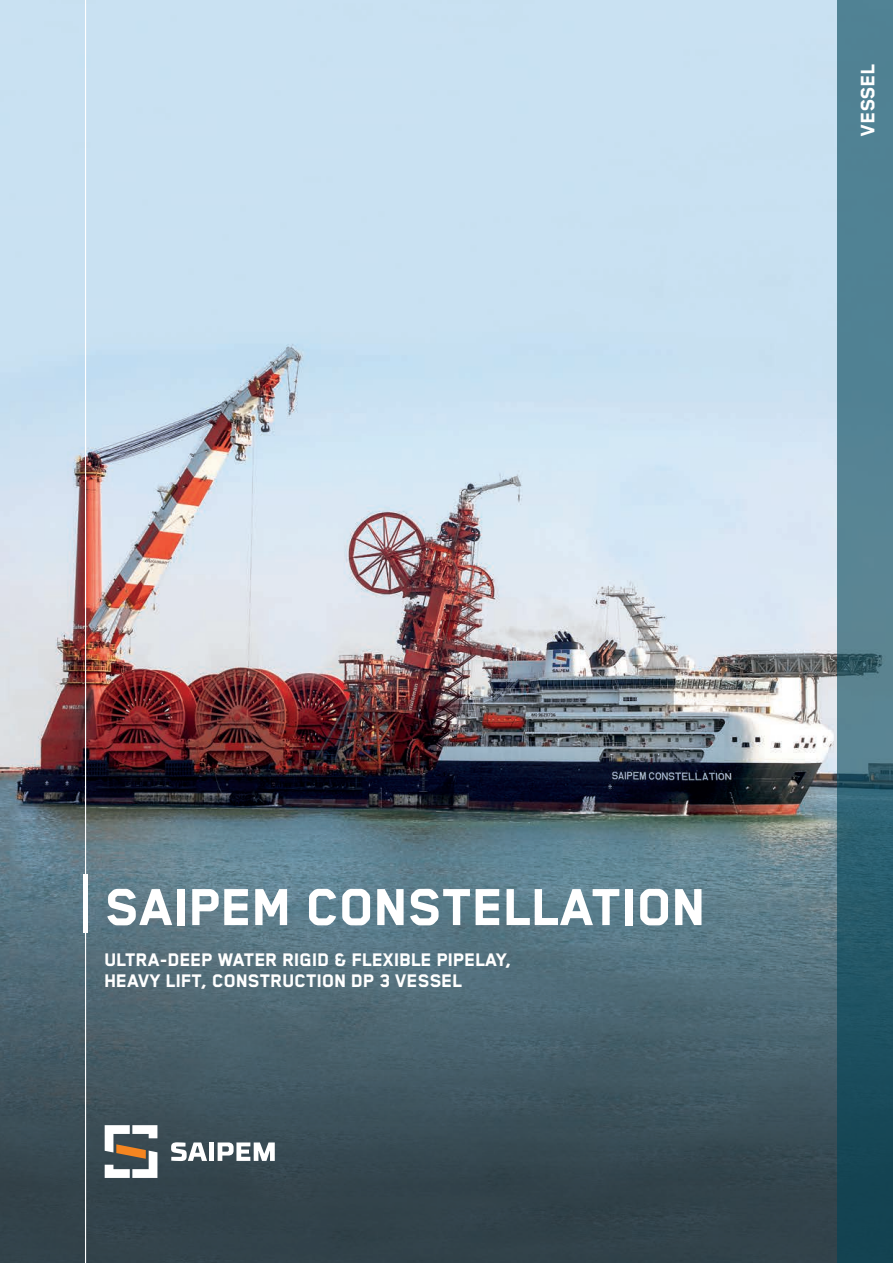
<style>
.page{position:relative;width:893px;height:1263px;background:#fff}
.page>*{position:absolute;margin:0;border:0;box-sizing:border-box;transform-origin:0 0}
.t1{font:800 60px "Blender Pro";color:#fff}
.t2{font:800 22.5px "Blender Pro";color:#fff}
.t3{font:800 21px/21px "Blender Pro";color:#fff}
</style>
<div class="page">
<img style="left:0;top:0;width:838px;height:789px">
<svg style="left:0;top:789px;width:838px;height:474px;background:#485f69"></svg>
<hr style="left:85px;top:0;width:1px;height:1263px;background:#fff">
<svg style="left:105px;top:1125px;width:52px;height:53px"></svg>
<svg style="left:171px;top:1142px;width:36px;height:19px"></svg>
<div style="left:209px;top:1142px;width:5px;height:19px;background:#fff"></div>
<svg style="left:218px;top:1142px;width:57px;height:19px"></svg>
<div style="left:83px;top:874px;width:5px;height:58px;background:#fff"></div>
<svg style="left:838px;top:0;width:55px;height:1263px;background:#3f6e7e"></svg>
<p class="t2" style="left:855px;top:136px;width:73px;rotate:-90deg">VESSEL</p>
<p class="t1" style="left:106px;top:875px;width:602px">SAIPEM CONSTELLATION</p>
<p class="t3" style="left:105px;top:949px;width:409px">ULTRA-DEEP WATER RIGID &amp; FLEXIBLE PIPELAY,<br>HEAVY LIFT, CONSTRUCTION DP 3 VESSEL</p>
</div>
